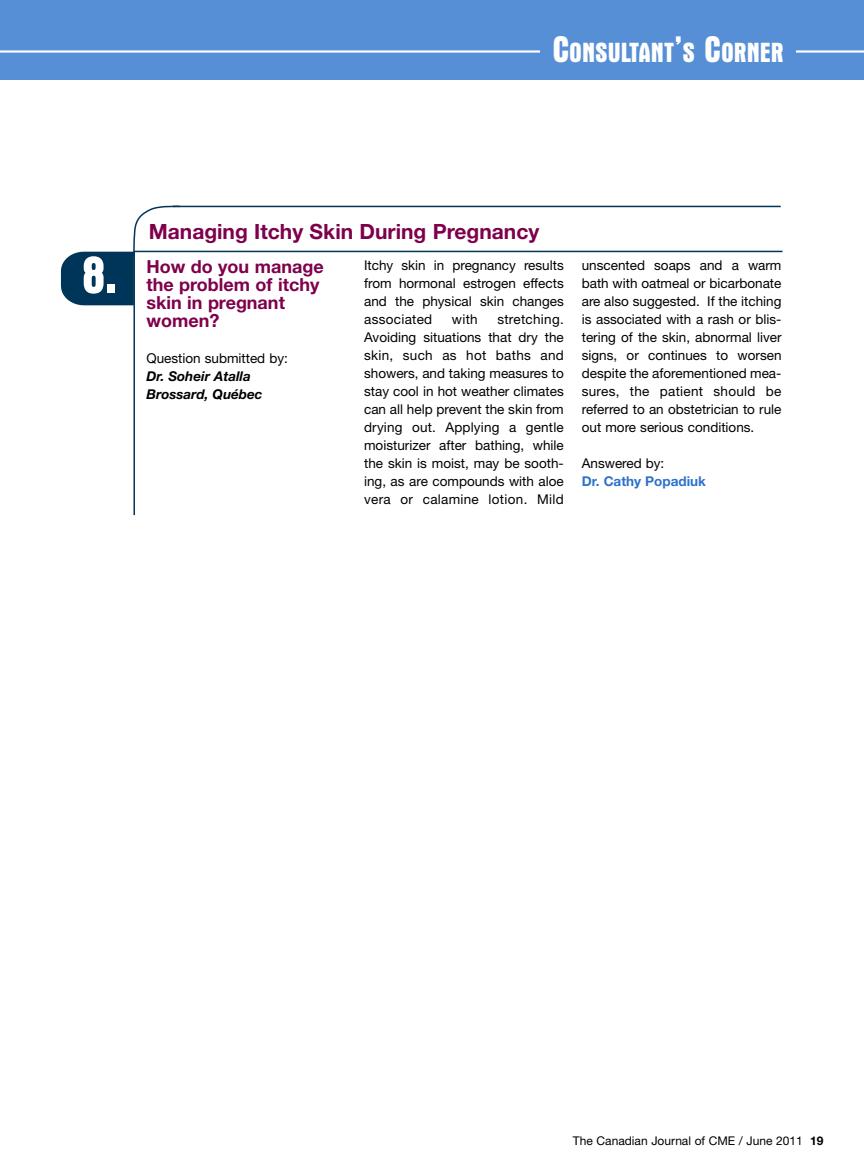
<style>
.page{position:relative;width:864px;height:1175px;background:#fff}
.page>*{position:absolute;margin:0;border:0;box-sizing:border-box;transform-origin:0 0}
.t1{font:700 condensed 54.45px "Aurora BT";color:#fff}
.t2{font:700 condensed 28.2px "Aurora BT";color:#fff}
.t3{font:700 21px "Helvetica Neue";color:#7e004b}
.t4{font:700 18px/18px "Helvetica Neue";color:#7e004b}
.t5{font:13.5px/18px "Helvetica Neue";color:#000;text-align:justify}
.t6{font:italic 700 13.5px/18px "Helvetica Neue";color:#000}
.t7{font:700 13.5px "Helvetica Neue";color:#2d72cc}
.t8{font:12px "Helvetica Neue";color:#000}
.s1{font-size:37.5px}
.s2{font-weight:700}
</style>
<div class="page">
<div style="left:0;top:0;width:864px;height:80px;background:#578fd6"></div>
<hr style="left:0;top:50px;width:864px;height:3px;background:#fff">
<div style="left:540px;top:26px;width:256px;height:48px;background:#578fd6"></div>
<hr style="left:173px;top:206px;width:608px;height:1px;background:#00355a">
<hr style="left:133px;top:251px;width:2px;height:264px;background:#00355a">
<hr style="left:134px;top:251px;width:649px;height:1px;background:#00355a">
<svg style="left:61px;top:205px;width:120px;height:100px"></svg>
<h2 class="t2" style="left:552px;top:35px;width:233px"><span class="s1">C</span>ONSULTANT<span class="s1">’</span>S <span class="s1">C</span>ORNER</h2>
<h1 class="t1" style="left:82px;top:242px;width:37px">8.</h1>
<h3 class="t3" style="left:149px;top:224px;width:392px">Managing Itchy Skin During Pregnancy</h3>
<h3 class="t4" style="left:146px;top:259px;width:179px">How do you manage the problem of itchy skin in pregnant women?</h3>
<p class="t5" style="left:146px;top:350px;width:143px">Question submitted by:</p>
<p class="t6" style="left:146px;top:368px;width:118px">Dr. Soheir Atalla<br>Brossard, Québec</p>
<p class="t5" style="left:364px;top:258px;width:201px">Itchy skin in pregnancy results from hormonal estrogen effects and the physical skin changes associated</p>
<p class="t5" style="left:364px;top:312px;width:201px;text-indent:133px">stretching.<br>Avoiding situations that dry the skin, such as hot baths and showers, and taking measures to stay cool in hot weather climates can all help prevent the skin from drying out. Applying a gentle moisturizer after bathing, while the skin is moist, may be sooth&shy;ing, as are compounds with aloe vera or calamine lotion. Mild</p>
<p class="t5" style="left:452px;top:312px;width:27px">with</p>
<p class="t5" style="left:582px;top:258px;width:201px">unscented soaps and a warm bath with oatmeal or bicarbonate are also suggested. If the itching is associated with a rash or blis&shy;tering of the skin, abnormal liver signs, or continues to worsen despite the aforementioned mea&shy;sures, the patient should be referred to an obstetrician to rule out more serious conditions.</p>
<p class="t5" style="left:582px;top:456px;width:84px">Answered by:</p>
<p class="t7" style="left:582px;top:476px;width:126px">Dr. Cathy Popadiuk</p>
<p class="t8" style="left:573px;top:1136px;width:252px">The Canadian Journal of CME / June 2011 <span class="s2">19</span></p>
</div>
